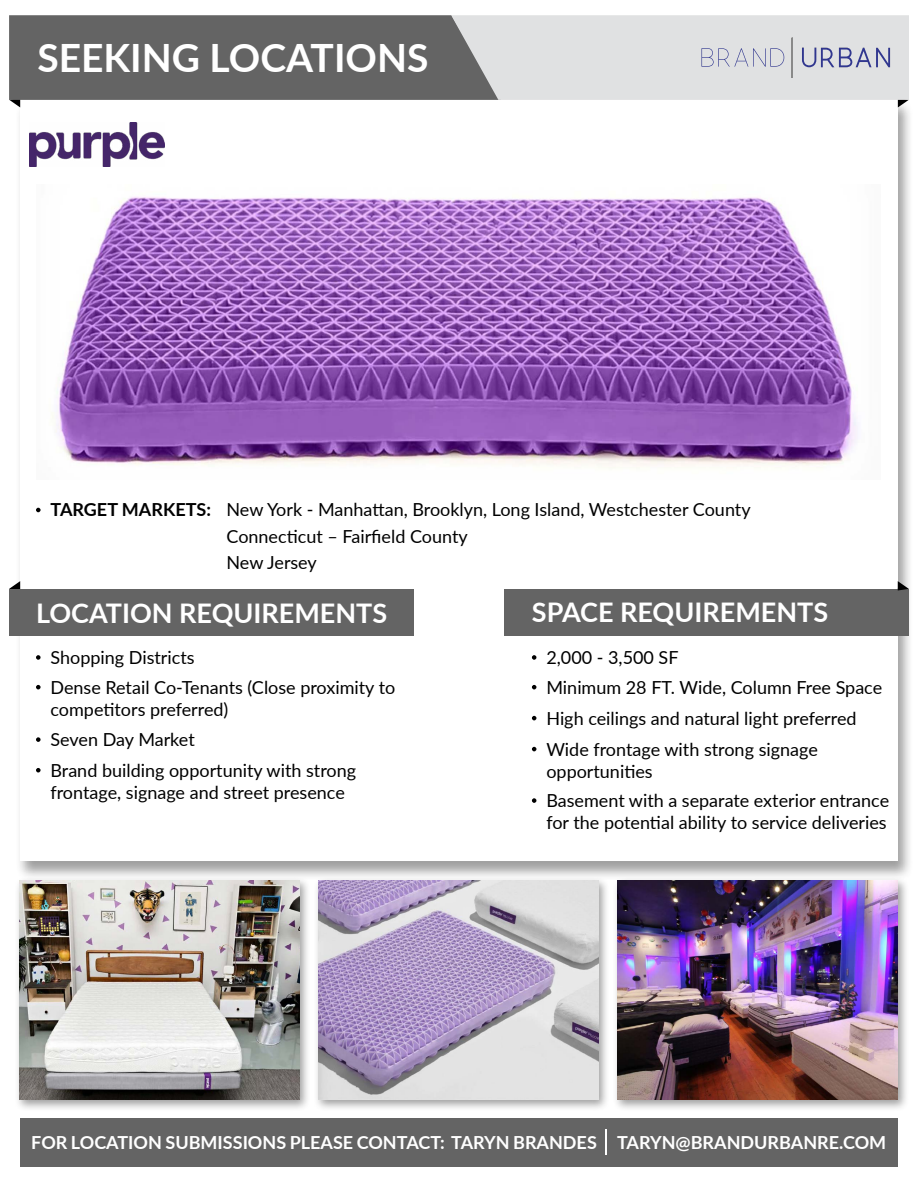
<style>
.page{position:relative;width:918px;height:1188px;background:#fff}
.page>*{position:absolute;margin:0;border:0;box-sizing:border-box;transform-origin:0 0}
.t1{font:700 39px "Lato";color:#fff}
.t2{font:700 27px "Lato";color:#fff}
.t3{font:18px/21.6px "Lato";color:#000}
.t4{font:700 18px "Lato";color:#fff}
.t5{font:700 18px "Lato";color:#000}
</style>
<div class="page">
<div style="left:20px;top:1118px;width:878px;height:48px;background:#646464"></div>
<svg style="left:606px;top:1129px;width:1px;height:26px"></svg>
<div style="left:15px;top:100px;width:898px;height:781px;background:#000;opacity:.38"></div>
<div style="left:20px;top:99px;width:878px;height:761px;background:#fff"></div>
<svg style="left:9px;top:581px;width:11px;height:8px"></svg>
<div style="left:9px;top:589px;width:405px;height:47px;background:#646464"></div>
<svg style="left:36px;top:508px;width:5px;height:4px"></svg>
<svg style="left:532px;top:655px;width:4px;height:5px"></svg>
<svg style="left:532px;top:685px;width:4px;height:4px"></svg>
<svg style="left:36px;top:685px;width:5px;height:4px"></svg>
<svg style="left:36px;top:768px;width:5px;height:5px"></svg>
<svg style="left:532px;top:716px;width:4px;height:4px"></svg>
<svg style="left:532px;top:747px;width:4px;height:4px"></svg>
<svg style="left:532px;top:798px;width:4px;height:5px"></svg>
<svg style="left:36px;top:655px;width:5px;height:5px"></svg>
<svg style="left:36px;top:737px;width:5px;height:5px"></svg>
<div style="left:505px;top:589px;width:404px;height:47px;background:#646464"></div>
<svg style="left:9px;top:15px;width:900px;height:92px;background:#a4a4a5"></svg>
<hr style="left:792px;top:38px;width:1px;height:39px;background:#898989">
<img style="left:701px;top:48px;width:189px;height:19px">
<img style="left:29px;top:123px;width:135px;height:44px">
<img style="left:52px;top:196px;width:806px;height:272px">
<div style="left:313px;top:877px;width:297px;height:235px;background:#000;opacity:.38"></div>
<img style="left:318px;top:880px;width:280px;height:219px">
<svg style="left:898px;top:581px;width:11px;height:10px"></svg>
<div style="left:15px;top:877px;width:296px;height:235px;background:#000;opacity:.38"></div>
<img style="left:19px;top:880px;width:281px;height:219px">
<div style="left:613px;top:877px;width:296px;height:235px;background:#000;opacity:.38"></div>
<img style="left:618px;top:880px;width:280px;height:219px">
<h1 class="t1" style="left:37px;top:29px;width:393px">SEEKING LOCATIONS</h1>
<p class="t5" style="left:51px;top:496px;width:162px">TARGET MARKETS:</p>
<p class="t3" style="left:227px;top:498px;width:526px">New York - Manhattan, Brooklyn, Long Island, Westchester County</p>
<p class="t3" style="left:227px;top:551px;width:92px">New Jersey</p>
<p class="t3" style="left:227px;top:525px;width:243px">Connecticut – Fairfield County</p>
<h2 class="t2" style="left:36px;top:593px;width:353px">LOCATION REQUIREMENTS</h2>
<p class="t3" style="left:51px;top:646px;width:146px">Shopping Districts</p>
<h2 class="t2" style="left:532px;top:593px;width:298px">SPACE REQUIREMENTS</h2>
<p class="t3" style="left:546px;top:646px;width:134px">2,000 - 3,500 SF</p>
<p class="t3" style="left:51px;top:676px;width:346px">Dense Retail Co-Tenants (Close proximity to</p>
<p class="t3" style="left:546px;top:676px;width:337px">Minimum 28 FT. Wide, Column Free Space</p>
<p class="t3" style="left:51px;top:698px;width:179px">competitors preferred)</p>
<p class="t3" style="left:546px;top:702px;width:312px;line-height:30.9px">High ceilings and natural light preferred<br>Wide frontage with strong signage</p>
<p class="t3" style="left:546px;top:755px;width:344px;line-height:29.8px">opportunities<br>Basement with a separate exterior entrance</p>
<p class="t3" style="left:546px;top:811px;width:342px">for the potential ability to service deliveries</p>
<p class="t3" style="left:51px;top:728px;width:146px">Seven Day Market</p>
<p class="t3" style="left:51px;top:759px;width:307px">Brand building opportunity with strong frontage, signage and street presence</p>
<p class="t4" style="left:31px;top:1129px;width:857px">FOR LOCATION SUBMISSIONS PLEASE CONTACT: TARYN BRANDES TARYN@BRANDURBANRE.COM</p>
</div>
